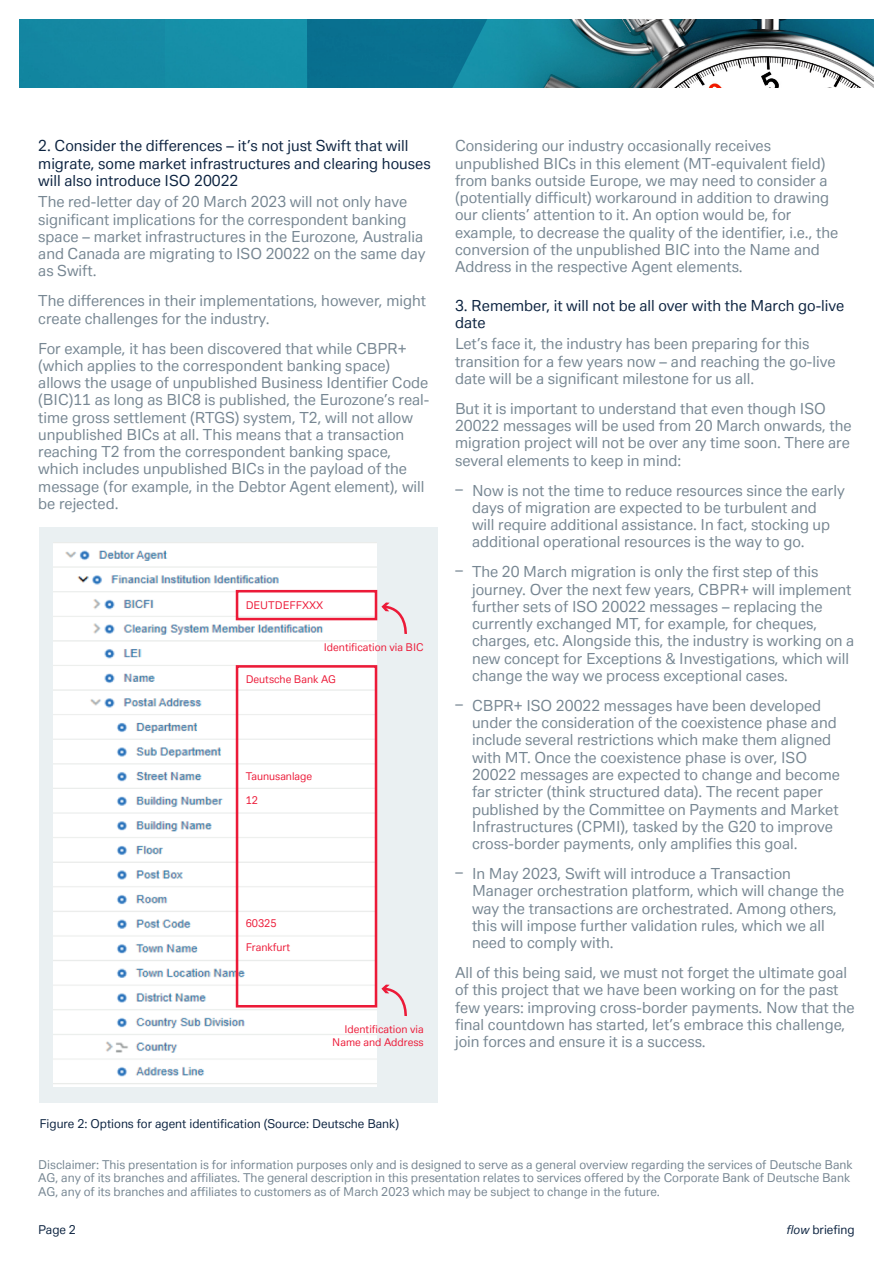
<style>
.page{position:relative;width:893px;height:1263px;background:#fff}
.page>*{position:absolute;margin:0;border:0;box-sizing:border-box;transform-origin:0 0}
.t1{font:15px/17.2px "Deutsche Bank Text";color:#768692}
.t2{font:15px/17.2px "Deutsche Bank Text";color:#0c2340}
.t3{font:12px/13.5px "Deutsche Bank Text";color:#768692}
.t4{font:12px "Deutsche Bank Text";color:#0c2340}
.t5{font:10.5px/12.6px "Deutsche Bank Text";color:#ec1a38;text-align:right}
.s1{font-style:italic}
</style>
<div class="page">
<div style="left:39px;top:527px;width:399px;height:576px;background:#eaf0f2"></div>
<img style="left:53px;top:543px;width:323px;height:543px">
<div style="left:236px;top:590px;width:141px;height:30px;border:3px solid #ec1a38"></div>
<div style="left:236px;top:665px;width:141px;height:342px;border:3px solid #ec1a38"></div>
<svg style="left:381px;top:602px;width:26px;height:32px"></svg>
<svg style="left:381px;top:984px;width:26px;height:32px"></svg>
<div style="left:165px;top:19px;width:53px;height:69px;background:#168fa7"></div>
<svg style="left:218px;top:19px;width:656px;height:69px;background:#3a8699"></svg>
<div style="left:19px;top:19px;width:146px;height:69px;background:#1488a2"></div>
<p class="t2" style="left:38px;top:137px;width:394px">2. Consider the differences – it’s not just Swift that will migrate, some market infrastructures and clearing houses will also introduce ISO 20022</p>
<p class="t1" style="left:38px;top:193px;width:389px">The red-letter day of 20 March 2023 will not only have significant implications for the correspondent banking space – market infrastructures in the Eurozone, Australia and Canada are migrating to ISO 20022 on the same day as Swift.</p>
<p class="t1" style="left:38px;top:292px;width:389px">The differences in their implementations, however, might create challenges for the industry.</p>
<p class="t1" style="left:38px;top:339px;width:393px">For example, it has been discovered that while CBPR+ (which applies to the correspondent banking space) allows the usage of unpublished Business Identifier Code (BIC)11 as long as BIC8 is published, the Eurozone’s real&shy;time gross settlement (RTGS) system, T2, will not allow unpublished BICs at all. This means that a transaction reaching T2 from the correspondent banking space, which includes unpublished BICs in the payload of the message (for example, in the Debtor Agent element), will be rejected.</p>
<p class="t5" style="left:246px;top:598px;width:79px">DEUTDEFFXXX</p>
<p class="t5" style="left:324px;top:641px;width:101px">Identification via BIC</p>
<p class="t5" style="left:246px;top:672px;width:92px">Deutsche Bank AG</p>
<p class="t5" style="left:246px;top:769px;width:68px">Taunusanlage</p>
<p class="t5" style="left:246px;top:794px;width:14px">12</p>
<p class="t5" style="left:246px;top:916px;width:33px">60325</p>
<p class="t5" style="left:246px;top:941px;width:46px">Frankfurt</p>
<p class="t5" style="left:332px;top:1023px;width:93px">Identification via<br>Name and Address</p>
<p class="t1" style="left:455px;top:137px;width:385px">Considering our industry occasionally receives unpublished BICs in this element (MT-equivalent field) from banks outside Europe, we may need to consider a (potentially difficult) workaround in addition to drawing our clients’ attention to it. An option would be, for example, to decrease the quality of the identifier, i.e., the conversion of the unpublished BIC into the Name and Address in the respective Agent elements.</p>
<p class="t2" style="left:455px;top:296px;width:391px">3. Remember, it will not be all over with the March go-live date</p>
<p class="t1" style="left:455px;top:335px;width:382px">Let’s face it, the industry has been preparing for this transition for a few years now – and reaching the go-live date will be a significant milestone for us all.</p>
<p class="t1" style="left:455px;top:400px;width:398px">But it is important to understand that even though ISO 20022 messages will be used from 20 March onwards, the migration project will not be over any time soon. There are several elements to keep in mind:</p>
<p class="t1" style="left:472px;top:481px;width:374px;text-indent:-17px">o Now is not the time to reduce resources since the early days of migration are expected to be turbulent and<br>will require additional assistance. In fact, stocking up additional operational resources is the way to go.</p>
<p class="t1" style="left:472px;top:563px;width:384px;text-indent:-17px">o The 20 March migration is only the first step of this journey. Over the next few years, CBPR+ will implement further sets of ISO 20022 messages – replacing the currently exchanged MT, for example, for cheques, charges, etc. Alongside this, the industry is working on a new concept for Exceptions &amp; Investigations, which will change the way we process exceptional cases.</p>
<p class="t1" style="left:472px;top:697px;width:369px;text-indent:-17px">o CBPR+ ISO 20022 messages have been developed under the consideration of the coexistence phase and include several restrictions which make them aligned with MT. Once the coexistence phase is over, ISO 20022 messages are expected to change and become far stricter (think structured data). The recent paper published by the Committee on Payments and Market Infrastructures (CPMI), tasked by the G20 to improve cross-border payments, only amplifies this goal.</p>
<p class="t1" style="left:472px;top:865px;width:374px;text-indent:-17px">o In May 2023, Swift will introduce a Transaction Manager orchestration platform, which will change the way the transactions are orchestrated. Among others, this will impose further validation rules, which we all need to comply with.</p>
<p class="t1" style="left:455px;top:964px;width:401px">All of this being said, we must not forget the ultimate goal of this project that we have been working on for the past few years: improving cross-border payments. Now that the final countdown has started, let’s embrace this challenge, join forces and ensure it is a success.</p>
<p class="t4" style="left:39px;top:1116px;width:361px">Figure 2: Options for agent identification (Source: Deutsche Bank)</p>
<p class="t3" style="left:38px;top:1157px;width:816px">Disclaimer: This presentation is for information purposes only and is designed to serve as a general overview regarding the services of Deutsche Bank<br>AG, any of its branches and affiliates. The general description in this presentation relates to services offered by the Corporate Bank of Deutsche Bank<br>AG, any of its branches and affiliates to customers as of March 2023 which may be subject to change in the future.</p>
<p class="t4" style="left:38px;top:1222px;width:39px">Page 2</p>
<p class="t4" style="left:786px;top:1222px;width:70px"><span class="s1">flow</span> briefing</p>
</div>
